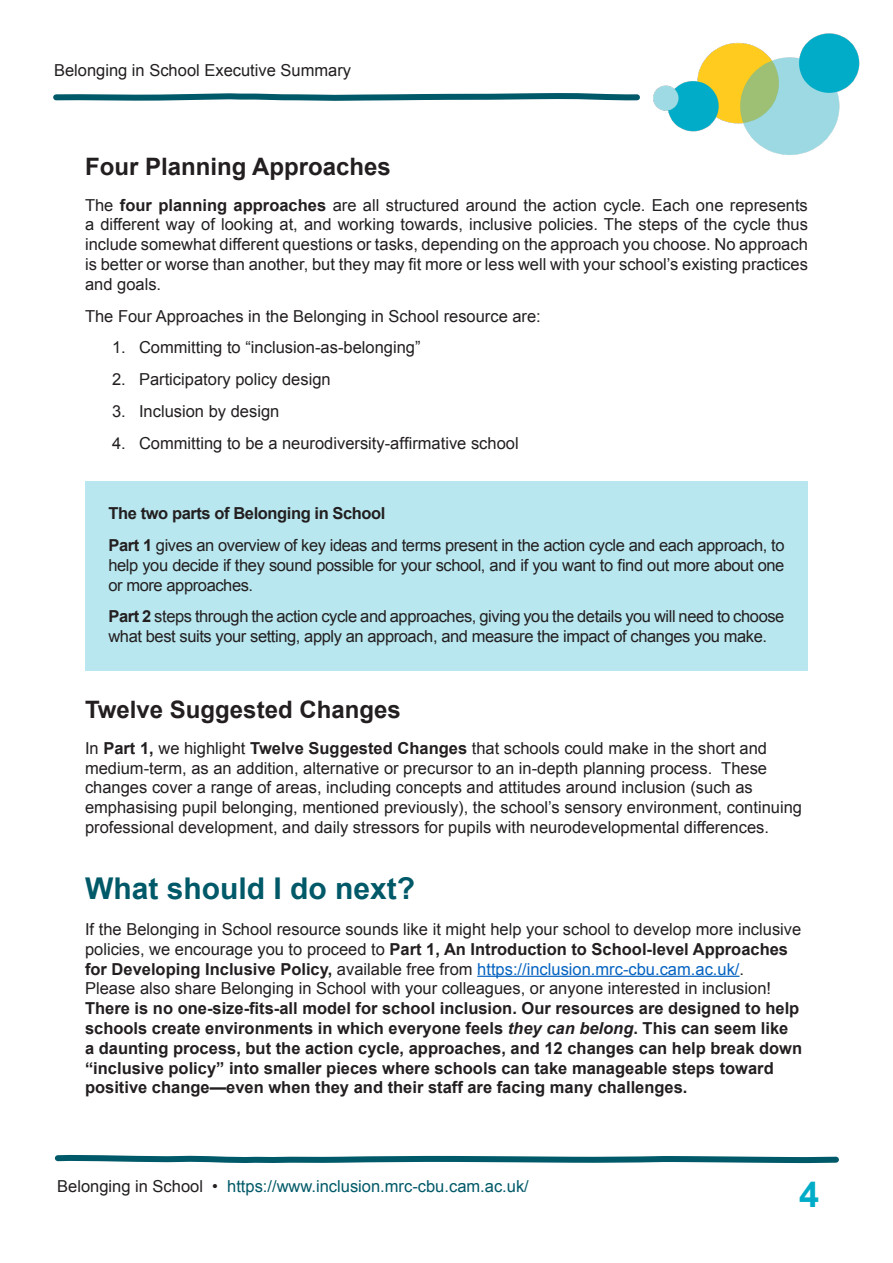
<style>
.page{position:relative;width:893px;height:1263px;background:#fff}
.page>*{position:absolute;margin:0;border:0;box-sizing:border-box;transform-origin:0 0}
.t1{font:700 36px "Arial";color:#00acc7}
.heading_1{font:700 30px "Arial";color:#005968}
.heading_2{font:700 24px "Arial";color:#231f20}
.t2{font:16.5px/19.8px "Arial";color:#231f20;text-align:justify}
.t3{font:700 16.5px/19.8px "Arial";color:#231f20}
.t4{font:16.5px/19.8px "Arial";letter-spacing:-.025em;color:#231f20}
.t5{font:16.5px "Arial";color:#005968}
.t6{font:700 16.5px "Arial";letter-spacing:-.025em;color:#231f20}
.s1{font-weight:700}
.s2{color:#0563c1}
.s3{font-style:italic}
.s4{color:#231f20}
</style>
<div class="page">
<img style="left:653px;top:33px;width:207px;height:122px">
<svg style="left:53px;top:93px;width:587px;height:8px;background:#40828d"></svg>
<svg style="left:54px;top:1154px;width:785px;height:10px"></svg>
<hr style="left:477px;top:976px;width:262px;height:1px;background:#0563c1">
<div style="left:85px;top:482px;width:723px;height:189px;background:#b8e7ef"></div>
<p class="t2" style="left:54px;top:60px;width:299px">Belonging in School Executive Summary</p>
<p class="heading_2" style="left:85px;top:150px;width:307px">Four Planning Approaches</p>
<p class="t2" style="left:85px;top:195px;width:724px">The <span class="s1">four planning approaches</span> are all structured around the action cycle. Each one represents a different way of looking at, and working towards, inclusive policies. The steps of the cycle thus include somewhat different questions or tasks, depending on the approach you choose. No approach is better or worse than another, but they may fit more or less well with your school’s existing practices and goals.</p>
<p class="t2" style="left:85px;top:306px;width:457px">The Four Approaches in the Belonging in School resource are:</p>
<p class="t2" style="left:112px;top:338px;width:310px">1. Committing to “inclusion-as-belonging”</p>
<p class="t2" style="left:112px;top:370px;width:220px">2. Participatory policy design</p>
<p class="t2" style="left:112px;top:401px;width:169px">3. Inclusion by design</p>
<p class="t2" style="left:112px;top:433px;width:408px">4. Committing to be a neurodiversity-affirmative school</p>
<p class="t6" style="left:108px;top:502px;width:279px">The two parts of Belonging in School</p>
<p class="t2" style="left:108px;top:535px;width:678px"><span class="s1">Part 1</span> gives an overview of key ideas and terms present in the action cycle and each approach, to help you decide if they sound possible for your school, and if you want to find out more about one or more approaches.</p>
<p class="t4" style="left:108px;top:607px;width:677px"><span class="s1">Part 2</span> steps through the action cycle and approaches, giving you the details you will need to choose what best suits your setting, apply an approach, and measure the impact of changes you make.</p>
<p class="heading_2" style="left:85px;top:693px;width:317px">Twelve Suggested Changes</p>
<p class="t2" style="left:85px;top:738px;width:718px;text-align:left">In <span class="s1">Part 1,</span> we highlight <span class="s1">Twelve Suggested Changes</span> that schools could make in the short and medium-term, as an addition, alternative or precursor to an in-depth planning process. These changes cover a range of areas, including concepts and attitudes around inclusion (such as emphasising pupil belonging, mentioned previously), the school’s sensory environment, continuing professional development, and daily stressors for pupils with neurodevelopmental differences.</p>
<p class="heading_1" style="left:85px;top:869px;width:332px">What should I do next?</p>
<p class="t2" style="left:85px;top:919px;width:718px;text-align:left">If the Belonging in School resource sounds like it might help your school to develop more inclusive policies, we encourage you to proceed to <span class="s1">Part 1, An Introduction to School-level Approaches for Developing Inclusive Policy,</span> available free from <span class="s2">https://inclusion.mrc-cbu.cam.ac.uk/</span>.<br>Please also share Belonging in School with your colleagues, or anyone interested in inclusion!</p>
<p class="t3" style="left:85px;top:999px;width:719px">There is no one-size-fits-all model for school inclusion. Our resources are designed to help schools create environments in which everyone feels <span class="s3">they can belong</span>. This can seem like<br>a daunting process, but the action cycle, approaches, and 12 changes can help break down “inclusive policy” into smaller pieces where schools can take manageable steps toward positive change—even when they and their staff are facing many challenges.</p>
<p class="t5" style="left:57px;top:1176px;width:473px"><span class="s4">Belonging in School •</span> https://www.inclusion.mrc-cbu.cam.ac.uk/</p>
<h1 class="t1" style="left:799px;top:1170px;width:22px">4</h1>
</div>
